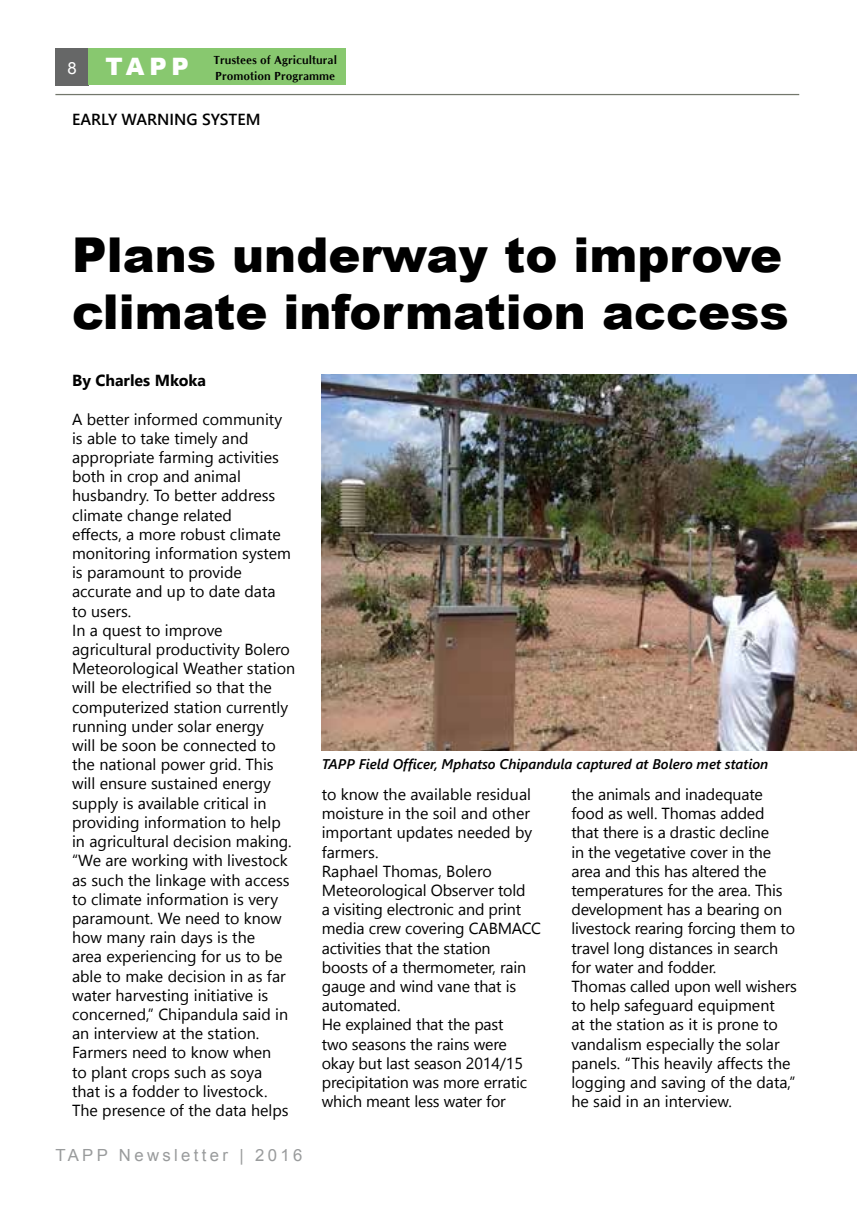
<style>
.page{position:relative;width:857px;height:1208px;background:#fff}
.page>*{position:absolute;margin:0;border:0;box-sizing:border-box;transform-origin:0 0}
.t1{font:900 48px/57.6px "Arial";color:#000}
.t2{font:900 24px "Arial";color:#fff}
.t3{font:16.8px "Arial";letter-spacing:.2em;color:#999b9c}
.t4{font:16px/19.2px "Segoe UI";color:#000}
.t5{font:600 16px "Segoe UI";color:#000}
.t6{font:700 16px "Segoe UI";color:#000}
.t7{font:italic 600 14px "Segoe UI";color:#000}
.t8{font:700 12px/16px "Oklahoma";color:#000}
.s1{font-weight:400;font-size:16.8px}
</style>
<div class="page">
<div style="left:55px;top:48px;width:34px;height:37px;background:#666767"></div>
<div style="left:89px;top:48px;width:257px;height:37px;background:#88c86f"></div>
<hr style="left:55px;top:94px;width:743px;height:1px;background:#73776c">
<img style="left:321px;top:374px;width:535px;height:376px">
<p class="t8" style="left:213px;top:52px;width:125px">Trustees of Agricultural<br>Promotion Programme</p>
<p class="t5" style="left:72px;top:106px;width:190px">EARLY WARNING SYSTEM</p>
<h2 class="t2" style="left:67px;top:49px;width:123px"><span class="s1">8</span> TAPP</h2>
<h1 class="t1" style="left:72px;top:224px;width:718px">Plans underway to improve climate information access</h1>
<p class="t6" style="left:72px;top:367px;width:135px">By Charles Mkoka</p>
<p class="t4" style="left:72px;top:409px;width:224px">A better informed community is able to take timely and appropriate farming activities both in crop and animal husbandry. To better address climate change related<br>effects, a more robust climate monitoring information system is paramount to provide accurate and up to date data<br>to users.<br>In a quest to improve agricultural productivity Bolero<br>Meteorological Weather station will be electrified so that the computerized station currently running under solar energy<br>will be soon be connected to the national power grid. This will ensure sustained energy supply is available critical in providing information to help in agricultural decision making. “We are working with livestock as such the linkage with access to climate information is very paramount. We need to know how many rain days is the<br>area experiencing for us to be able to make decision in as far water harvesting initiative is concerned,” Chipandula said in an interview at the station.<br>Farmers need to know when<br>to plant crops such as soya<br>that is a fodder to livestock.<br>The presence of the data helps</p>
<p class="t3" style="left:55px;top:1144px;width:248px">TAPP Newsletter | 2016</p>
<p class="t7" style="left:321px;top:754px;width:448px">TAPP Field Officer, Mphatso Chipandula captured at Bolero met station</p>
<p class="t4" style="left:321px;top:784px;width:221px">to know the available residual moisture in the soil and other important updates needed by farmers.<br>Raphael Thomas, Bolero<br>Meteorological Observer told<br>a visiting electronic and print media crew covering CABMACC activities that the station boosts of a thermometer, rain gauge and wind vane that is automated.<br>He explained that the past<br>two seasons the rains were okay but last season 2014/15 precipitation was more erratic which meant less water for</p>
<p class="t4" style="left:571px;top:784px;width:227px">the animals and inadequate food as well. Thomas added<br>that there is a drastic decline<br>in the vegetative cover in the area and this has altered the temperatures for the area. This development has a bearing on livestock rearing forcing them to travel long distances in search for water and fodder.<br>Thomas called upon well wishers to help safeguard equipment<br>at the station as it is prone to vandalism especially the solar panels. “This heavily affects the logging and saving of the data,” he said in an interview.</p>
</div>
